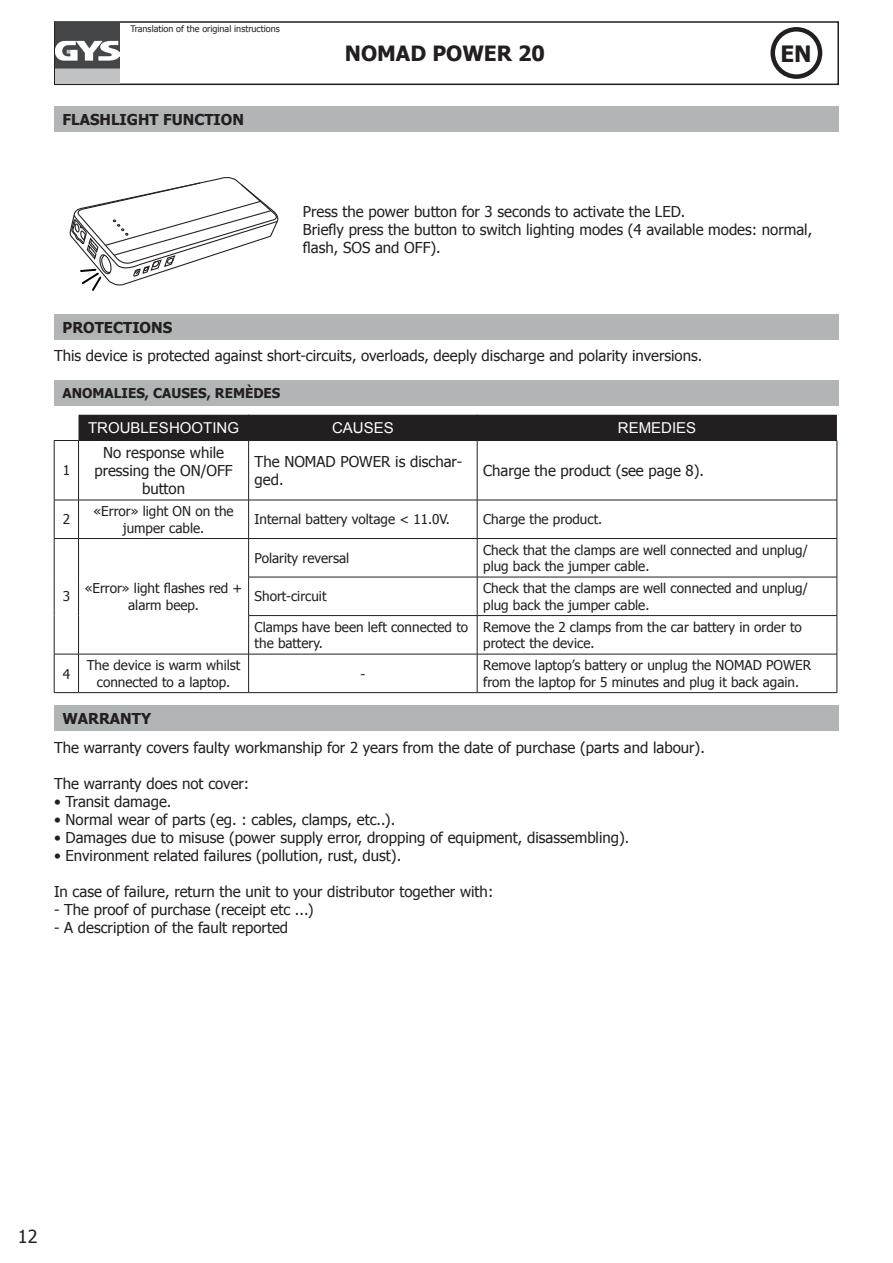
<style>
.page{position:relative;width:893px;height:1263px;background:#fff}
.page>*{position:absolute;margin:0;border:0;box-sizing:border-box;transform-origin:0 0}
.t1{font:700 22.5px "Tahoma";color:#231f20}
.t2{font:700 21px "Tahoma";color:#231f20}
.t3{font:18px "Tahoma";color:#231f20}
.t4{font:15px/18px "Tahoma";color:#231f20}
.t5{font:700 15px "Tahoma";color:#231f20}
.t6{font:15px "Arial";color:#fff}
.t7{font:13.5px/16.2px "Tahoma";color:#231f20}
.t8{font:700 13.5px "Tahoma";color:#231f20}
.t9{font:9px "Tahoma";color:#231f20}
</style>
<div class="page">
<div style="left:54px;top:21px;width:785px;height:64px;border:2px solid #231f20"></div>
<div style="left:770px;top:27px;width:52px;height:52px;border:4px solid #231f20;border-radius:50%"></div>
<img style="left:55px;top:23px;width:64px;height:61px">
<div style="left:54px;top:106px;width:784px;height:26px;background:#b2b5b5"></div>
<svg style="left:69px;top:177px;width:210px;height:114px"></svg>
<div style="left:54px;top:314px;width:784px;height:26px;background:#b2b5b5"></div>
<div style="left:54px;top:380px;width:784px;height:25px;background:#b2b5b5"></div>
<div style="left:54px;top:415px;width:783px;height:26px;background:#231f20"></div>
<hr style="left:54px;top:441px;width:1px;height:59px;background:#231f20">
<hr style="left:79px;top:440px;width:170px;height:1px;background:#231f20">
<hr style="left:78px;top:441px;width:1px;height:59px;background:#231f20">
<hr style="left:249px;top:440px;width:228px;height:1px;background:#231f20">
<hr style="left:248px;top:441px;width:1px;height:59px;background:#231f20">
<hr style="left:477px;top:440px;width:360px;height:1px;background:#231f20">
<hr style="left:477px;top:441px;width:1px;height:59px;background:#231f20">
<hr style="left:837px;top:441px;width:1px;height:59px;background:#231f20">
<svg style="left:55px;top:500px;width:23px;height:1px"></svg>
<hr style="left:54px;top:500px;width:1px;height:38px;background:#231f20">
<hr style="left:79px;top:500px;width:170px;height:1px;background:#231f20">
<hr style="left:78px;top:500px;width:1px;height:38px;background:#231f20">
<hr style="left:249px;top:500px;width:228px;height:1px;background:#231f20">
<hr style="left:248px;top:500px;width:1px;height:38px;background:#231f20">
<hr style="left:477px;top:500px;width:360px;height:1px;background:#231f20">
<hr style="left:477px;top:500px;width:1px;height:38px;background:#231f20">
<hr style="left:837px;top:500px;width:1px;height:38px;background:#231f20">
<svg style="left:54px;top:538px;width:25px;height:1px"></svg>
<hr style="left:54px;top:539px;width:1px;height:38px;background:#231f20">
<hr style="left:79px;top:538px;width:170px;height:1px;background:#231f20">
<hr style="left:78px;top:539px;width:1px;height:38px;background:#231f20">
<hr style="left:54px;top:577px;width:1px;height:38px;background:#231f20">
<hr style="left:78px;top:577px;width:1px;height:38px;background:#231f20">
<hr style="left:54px;top:615px;width:1px;height:39px;background:#231f20">
<hr style="left:78px;top:615px;width:1px;height:39px;background:#231f20">
<hr style="left:249px;top:538px;width:228px;height:1px;background:#231f20">
<hr style="left:248px;top:539px;width:1px;height:38px;background:#231f20">
<hr style="left:477px;top:538px;width:360px;height:1px;background:#231f20">
<hr style="left:477px;top:539px;width:1px;height:38px;background:#231f20">
<hr style="left:837px;top:539px;width:1px;height:38px;background:#231f20">
<hr style="left:248px;top:577px;width:229px;height:1px;background:#231f20">
<hr style="left:248px;top:577px;width:1px;height:38px;background:#231f20">
<hr style="left:477px;top:577px;width:360px;height:1px;background:#231f20">
<hr style="left:477px;top:577px;width:1px;height:38px;background:#231f20">
<hr style="left:837px;top:577px;width:1px;height:38px;background:#231f20">
<hr style="left:248px;top:615px;width:229px;height:1px;background:#231f20">
<hr style="left:248px;top:616px;width:1px;height:38px;background:#231f20">
<hr style="left:477px;top:615px;width:360px;height:1px;background:#231f20">
<hr style="left:477px;top:616px;width:1px;height:38px;background:#231f20">
<hr style="left:837px;top:616px;width:1px;height:38px;background:#231f20">
<svg style="left:55px;top:654px;width:23px;height:1px"></svg>
<hr style="left:54px;top:654px;width:1px;height:38px;background:#231f20">
<hr style="left:79px;top:654px;width:170px;height:1px;background:#231f20">
<hr style="left:78px;top:654px;width:1px;height:38px;background:#231f20">
<hr style="left:249px;top:654px;width:228px;height:1px;background:#231f20">
<hr style="left:248px;top:654px;width:1px;height:38px;background:#231f20">
<hr style="left:477px;top:654px;width:360px;height:1px;background:#231f20">
<hr style="left:477px;top:654px;width:1px;height:38px;background:#231f20">
<hr style="left:837px;top:654px;width:1px;height:38px;background:#231f20">
<svg style="left:54px;top:692px;width:25px;height:1px"></svg>
<hr style="left:79px;top:692px;width:170px;height:1px;background:#231f20">
<hr style="left:249px;top:692px;width:228px;height:1px;background:#231f20">
<hr style="left:477px;top:692px;width:360px;height:1px;background:#231f20">
<div style="left:54px;top:706px;width:784px;height:25px;background:#b2b5b5"></div>
<p class="t9" style="left:130px;top:23px;width:151px">Translation of the original instructions</p>
<p class="t5" style="left:63px;top:109px;width:183px">FLASHLIGHT FUNCTION</p>
<h2 class="t2" style="left:345px;top:39px;width:202px">NOMAD POWER 20</h2>
<h1 class="t1" style="left:780px;top:38px;width:33px">EN</h1>
<p class="t4" style="left:303px;top:202px;width:511px">Press the power button for 3 seconds to activate the LED.<br>Briefly press the button to switch lighting modes (4 available modes: normal, flash, SOS and OFF).</p>
<p class="t5" style="left:63px;top:317px;width:111px">PROTECTIONS</p>
<p class="t4" style="left:54px;top:346px;width:650px">This device is protected against short-circuits, overloads, deeply discharge and polarity inversions.</p>
<p class="t8" style="left:63px;top:383px;width:219px">ANOMALIES, CAUSES, REMÈDES</p>
<p class="t6" style="left:88px;top:418px;width:152px">TROUBLESHOOTING</p>
<p class="t6" style="left:332px;top:418px;width:63px">CAUSES</p>
<p class="t6" style="left:618px;top:418px;width:80px">REMEDIES</p>
<p class="t7" style="left:63px;top:462px;width:9px">1</p>
<p class="t4" style="left:94px;top:443px;width:140px;text-align:center">No response while pressing the ON/OFF button</p>
<p class="t4" style="left:255px;top:452px;width:209px">The NOMAD POWER is dischar&shy;ged.</p>
<p class="t4" style="left:483px;top:461px;width:222px">Charge the product (see page 8).</p>
<p class="t7" style="left:63px;top:511px;width:9px">2</p>
<p class="t7" style="left:94px;top:503px;width:142px;text-align:center">«Error» light ON on the jumper cable.</p>
<p class="t7" style="left:255px;top:511px;width:197px">Internal battery voltage &lt; 11.0V.</p>
<p class="t7" style="left:483px;top:511px;width:121px">Charge the product.</p>
<p class="t7" style="left:63px;top:588px;width:9px">3</p>
<p class="t7" style="left:85px;top:580px;width:159px;text-align:center">«Error» light flashes red + alarm beep.</p>
<p class="t7" style="left:63px;top:665px;width:9px">4</p>
<p class="t7" style="left:87px;top:657px;width:155px;text-align:center">The device is warm whilst connected to a laptop.</p>
<p class="t7" style="left:255px;top:549px;width:96px">Polarity reversal</p>
<p class="t7" style="left:483px;top:541px;width:326px">Check that the clamps are well connected and unplug/ plug back the jumper cable.</p>
<p class="t7" style="left:255px;top:588px;width:73px">Short-circuit</p>
<p class="t7" style="left:483px;top:580px;width:326px">Check that the clamps are well connected and unplug/ plug back the jumper cable.</p>
<p class="t7" style="left:255px;top:618px;width:215px">Clamps have been left connected to the battery.</p>
<p class="t7" style="left:483px;top:618px;width:320px">Remove the 2 clamps from the car battery in order to protect the device.</p>
<p class="t7" style="left:360px;top:665px;width:6px">-</p>
<p class="t7" style="left:483px;top:657px;width:329px">Remove laptop’s battery or unplug the NOMAD POWER from the laptop for 5 minutes and plug it back again.</p>
<p class="t5" style="left:63px;top:708px;width:90px">WARRANTY</p>
<p class="t4" style="left:54px;top:737px;width:652px">The warranty covers faulty workmanship for 2 years from the date of purchase (parts and labour).</p>
<p class="t4" style="left:54px;top:773px;width:197px">The warranty does not cover:</p>
<p class="t4" style="left:54px;top:791px;width:119px">• Transit damage.</p>
<p class="t4" style="left:54px;top:809px;width:343px">• Normal wear of parts (eg. : cables, clamps, etc..).</p>
<p class="t4" style="left:54px;top:827px;width:577px">• Damages due to misuse (power supply error, dropping of equipment, disassembling).</p>
<p class="t4" style="left:54px;top:845px;width:349px">• Environment related failures (pollution, rust, dust).</p>
<p class="t4" style="left:54px;top:881px;width:441px">In case of failure, return the unit to your distributor together with:</p>
<p class="t4" style="left:54px;top:899px;width:261px">- The proof of purchase (receipt etc ...)</p>
<p class="t4" style="left:54px;top:917px;width:236px">- A description of the fault reported</p>
<p class="t3" style="left:18px;top:1224px;width:21px">12</p>
</div>
